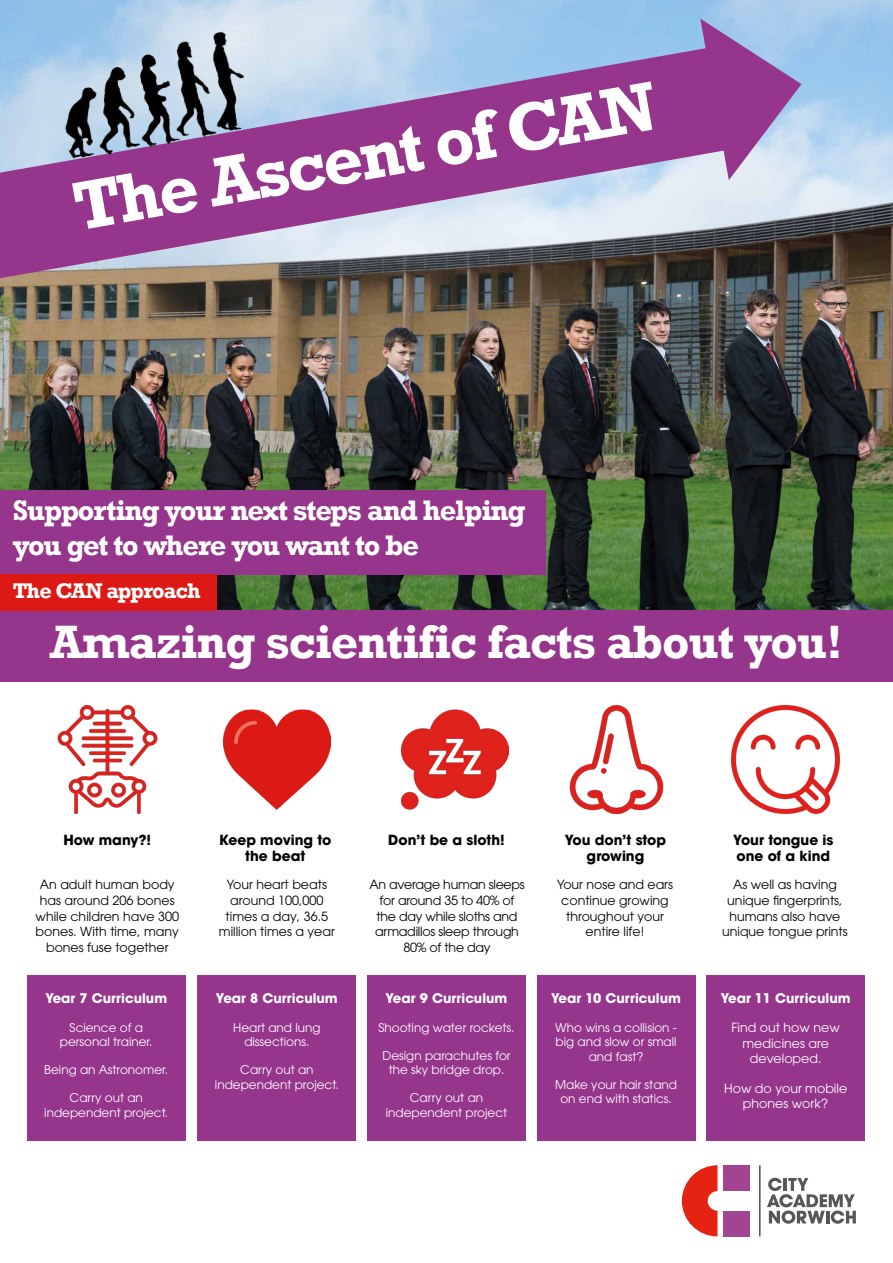
<style>
.page{position:relative;width:893px;height:1263px;background:#fff}
.page>*{position:absolute;margin:0;border:0;box-sizing:border-box;transform-origin:0 0}
.t1{font:700 69.82px "Rockwell";color:#fff}
.t2{font:700 48px "Rockwell";letter-spacing:-.02em;color:#fff}
.t3{font:700 29.03px/34.8px "Rockwell";letter-spacing:-.04em;color:#fff}
.t4{font:700 21.75px "Rockwell";letter-spacing:-.04em;color:#fff}
.t5{font:700 13.88px/16.6px "ITC Avant Garde Std";color:#000;text-align:center}
.t6{font:700 13.2px "ITC Avant Garde Std";color:#fff}
.t7{font:12.6px/15.8px "ITC Avant Garde Pro";color:#000;text-align:center}
.t8{font:12.6px/15.8px "ITC Avant Garde Pro";letter-spacing:-.02em;color:#000;text-align:center}
.t9{font:12.6px/15.1px "ITC Avant Garde Pro";color:#fff;text-align:center}
.t10{font:12px/14.4px "ITC Avant Garde Pro";color:#fff;text-align:center}
</style>
<div class="page">
<img style="left:0;top:0;width:893px;height:611px">
<div style="left:0;top:611px;width:893px;height:71px;background:#95358c"></div>
<img style="left:57px;top:706px;width:101px;height:107px">
<img style="left:223px;top:709px;width:108px;height:101px">
<img style="left:401px;top:709px;width:108px;height:101px">
<img style="left:569px;top:706px;width:95px;height:107px">
<img style="left:732px;top:705px;width:108px;height:108px">
<svg style="left:0;top:0;width:844px;height:360px;background:#907d9a"></svg>
<svg style="left:700px;top:19px;width:101px;height:161px;background:#a77fba"></svg>
<hr style="left:759px;top:1165px;width:2px;height:71px;background:#575756">
<svg style="left:767px;top:1178px;width:89px;height:46px"></svg>
<div style="left:724px;top:1210px;width:26px;height:26px;background:#a14593"></div>
<div style="left:724px;top:1165px;width:26px;height:26px;background:#a14593"></div>
<svg style="left:682px;top:1165px;width:35px;height:71px"></svg>
<div style="left:27px;top:975px;width:158px;height:166px;background:#95358c"></div>
<div style="left:198px;top:975px;width:158px;height:166px;background:#95358c"></div>
<div style="left:367px;top:975px;width:159px;height:166px;background:#95358c"></div>
<div style="left:537px;top:975px;width:158px;height:166px;background:#95358c"></div>
<div style="left:706px;top:975px;width:159px;height:166px;background:#95358c"></div>
<div style="left:0;top:490px;width:546px;height:84px;background:#95358c"></div>
<div style="left:0;top:574px;width:216px;height:37px;background:#dc1915"></div>
<img style="left:53px;top:30px;width:200px;height:131px">
<h1 class="t1" style="left:67px;top:166px;width:592px;rotate:-10deg">The Ascent of CAN</h1>
<h3 class="t3" style="left:13px;top:493px;width:514px">Supporting your next steps and helping you get to where you want to be</h3>
<h3 class="t4" style="left:13px;top:577px;width:189px">The CAN approach</h3>
<h2 class="t2" style="left:50px;top:613px;width:795px">Amazing scientific facts about you!</h2>
<p class="t5" style="left:63px;top:832px;width:89px">How many?!</p>
<p class="t5" style="left:388px;top:832px;width:118px">Don’t be a sloth!</p>
<p class="t5" style="left:565px;top:831px;width:103px">You don’t stop growing</p>
<p class="t5" style="left:733px;top:831px;width:102px;text-align:left">Your tongue is one of a kind</p>
<p class="t5" style="left:219px;top:831px;width:114px">Keep moving to the beat</p>
<p class="t7" style="left:36px;top:876px;width:145px">An adult human body has around 206 bones while children have 300 bones. With time, many bones fuse together</p>
<p class="t8" style="left:369px;top:876px;width:157px">An average human sleeps for around 35 to 40% of the day while sloths and armadillos sleep through<br>80% of the day</p>
<p class="t7" style="left:557px;top:876px;width:117px">Your nose and ears continue growing throughout your entire life!</p>
<p class="t7" style="left:722px;top:876px;width:127px">As well as having unique fingerprints, humans also have unique tongue prints</p>
<p class="t7" style="left:219px;top:876px;width:117px">Your heart beats around 100,000 times a day, 36.5 million times a year</p>
<p class="t6" style="left:45px;top:989px;width:123px">Year 7 Curriculum</p>
<p class="t6" style="left:216px;top:989px;width:123px">Year 8 Curriculum</p>
<p class="t6" style="left:386px;top:989px;width:123px">Year 9 Curriculum</p>
<p class="t6" style="left:551px;top:989px;width:131px">Year 10 Curriculum</p>
<p class="t6" style="left:721px;top:989px;width:131px">Year 11 Curriculum</p>
<p class="t10" style="left:60px;top:1020px;width:94px">Science of a personal trainer.</p>
<p class="t10" style="left:44px;top:1063px;width:125px">Being an Astronomer.</p>
<p class="t10" style="left:44px;top:1091px;width:125px">Carry out an independent project.</p>
<p class="t10" style="left:379px;top:1020px;width:137px">Shooting water rockets.</p>
<p class="t10" style="left:382px;top:1048px;width:130px">Design parachutes for the sky bridge drop.</p>
<p class="t10" style="left:386px;top:1091px;width:123px">Carry out an independent project</p>
<p class="t9" style="left:731px;top:1020px;width:110px">Find out how new medicines are developed.</p>
<p class="t9" style="left:724px;top:1080px;width:125px">How do your mobile phones work?</p>
<p class="t10" style="left:233px;top:1020px;width:89px">Heart and lung dissections.</p>
<p class="t10" style="left:215px;top:1063px;width:125px">Carry out an independent project.</p>
<p class="t10" style="left:555px;top:1020px;width:123px">Who wins a collision - big and slow or small and fast?</p>
<p class="t10" style="left:555px;top:1077px;width:123px">Make your hair stand on end with statics.</p>
</div>
